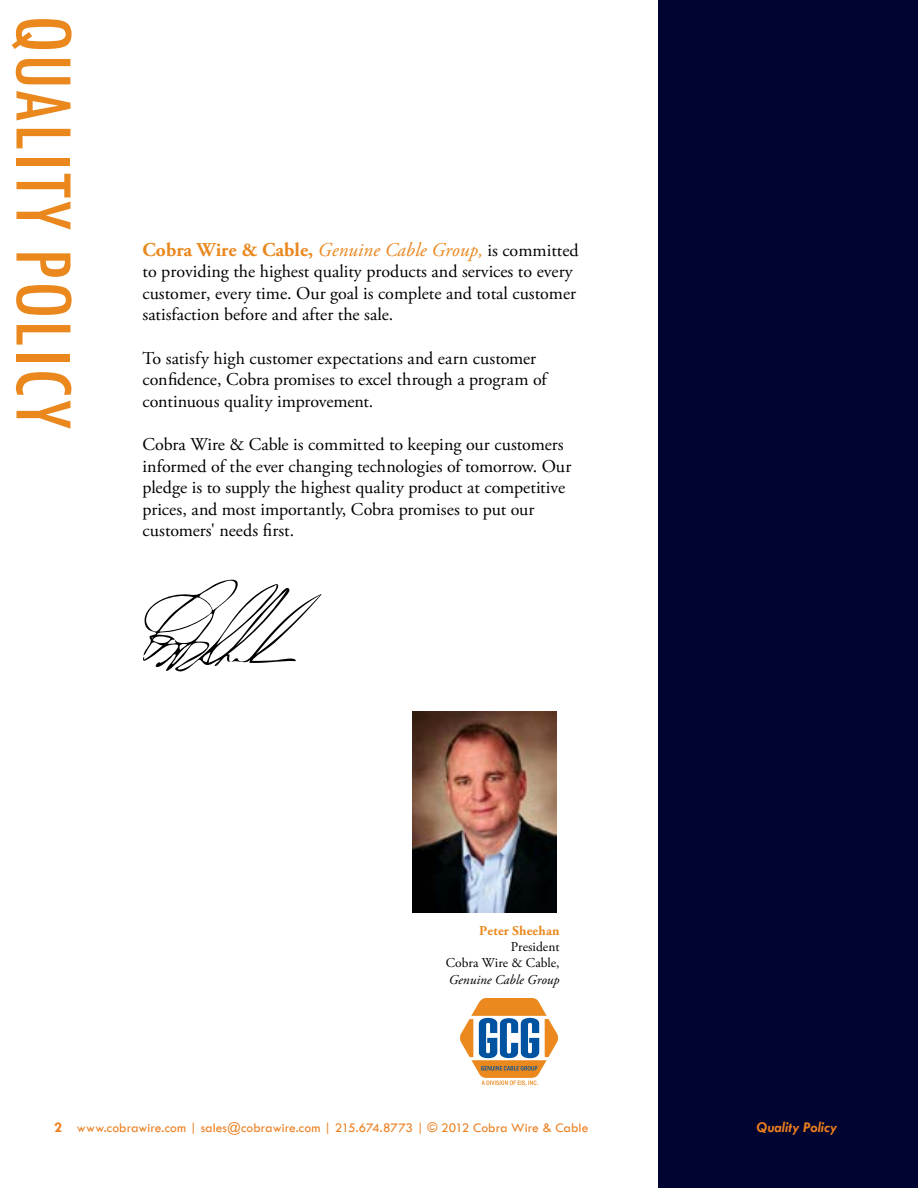
<style>
.page{position:relative;width:918px;height:1188px;background:#fff}
.page>*{position:absolute;margin:0;border:0;box-sizing:border-box;transform-origin:0 0}
.t1{font:condensed 86.85px "Tw Cen";color:#ea871d}
.t2{font:italic 19.5px "Adobe Garamond Pro";color:#ea871d}
.t3{font:18px/21.6px "Adobe Garamond Pro";color:#000}
.t4{font:italic 700 15px "Tw Cen";color:#ec7e1e}
.t5{font:13.5px "Tw Cen";letter-spacing:.005em;color:#ec7e1e}
.t6{font:13.5px/16.2px "Adobe Garamond Pro";color:#000;text-align:right}
.t7{font:italic 13.5px "Adobe Garamond Pro";color:#000}
.t8{font:700 13.5px "Adobe Garamond Pro";letter-spacing:.015em;color:#ea871d}
.s1{font-weight:700;font-style:normal}
.s2{font-style:normal;font-size:18px;color:#000}
.s3{font-weight:700;font-size:15px}
</style>
<div class="page">
<div style="left:659px;top:0;width:259px;height:1188px;background:#000431"></div>
<img style="left:412px;top:711px;width:144px;height:201px">
<svg style="left:143px;top:579px;width:179px;height:93px"></svg>
<img style="left:460px;top:999px;width:97px;height:87px">
<h1 class="t1" style="left:96px;top:14px;width:418px;rotate:90deg">QUALITY POLICY</h1>
<p class="t2" style="left:143px;top:238px;width:438px"><span class="s1">Cobra Wire &amp; Cable,</span> Genuine Cable Group, <span class="s2">is committed</span></p>
<p class="t3" style="left:143px;top:261px;width:435px">to providing the highest quality products and services to every customer, every time. Our goal is complete and total customer satisfaction before and after the sale.</p>
<p class="t3" style="left:143px;top:348px;width:406px">To satisfy high customer expectations and earn customer confidence, Cobra promises to excel through a program of continuous quality improvement.</p>
<p class="t3" style="left:143px;top:434px;width:430px">Cobra Wire &amp; Cable is committed to keeping our customers informed of the ever changing technologies of tomorrow. Our pledge is to supply the highest quality product at competitive prices, and most importantly, Cobra promises to put our customers' needs first.</p>
<p class="t8" style="left:479px;top:923px;width:82px">Peter Sheehan</p>
<p class="t6" style="left:446px;top:939px;width:115px">President<br>Cobra Wire &amp; Cable,</p>
<p class="t7" style="left:449px;top:971px;width:112px">Genuine Cable Group</p>
<p class="t5" style="left:54px;top:1120px;width:536px"><span class="s3">2</span> www.cobrawire.com | sales@cobrawire.com | 215.674.8773 | © 2012 Cobra Wire &amp; Cable</p>
<p class="t4" style="left:756px;top:1118px;width:82px">Quality Policy</p>
</div>
